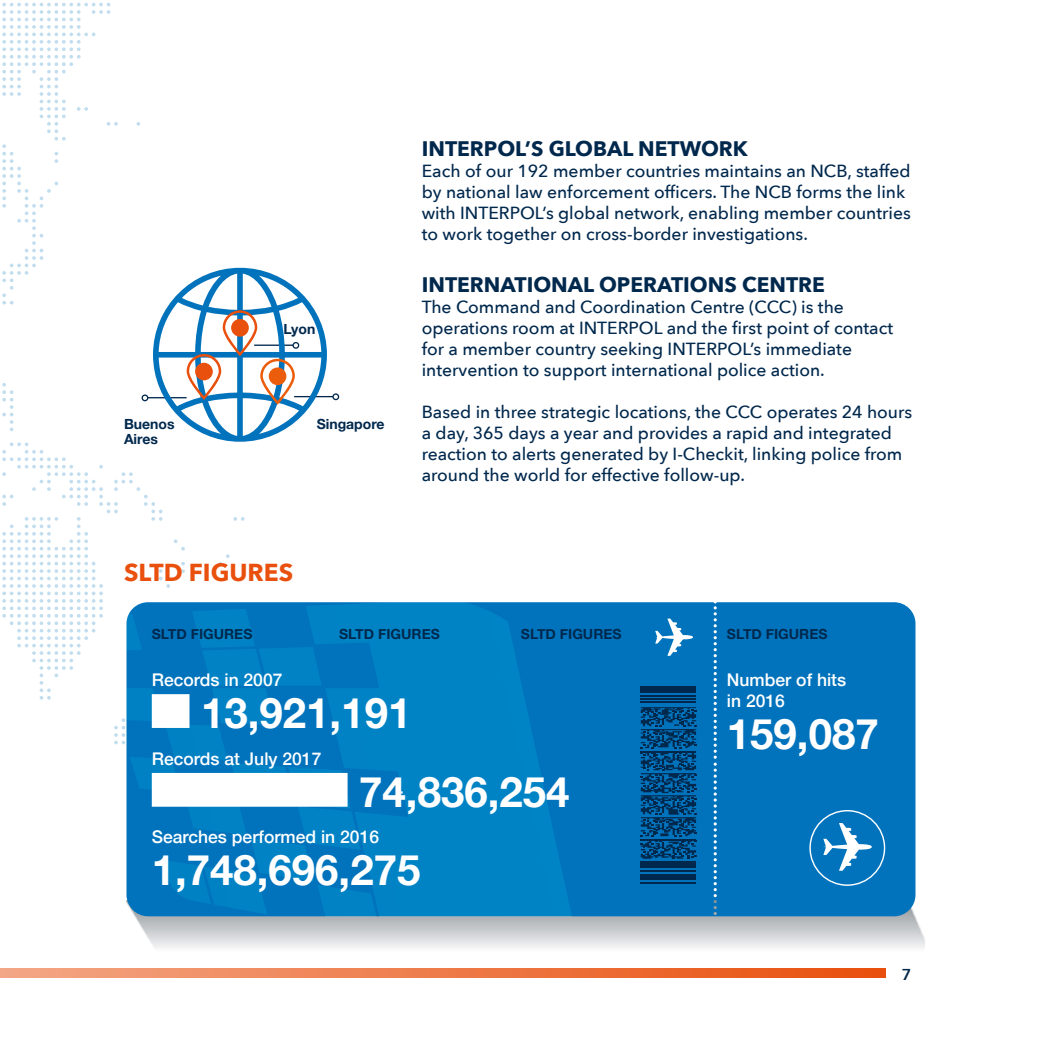
<style>
.page{position:relative;width:1042px;height:1042px;background:#fff}
.page>*{position:absolute;margin:0;border:0;box-sizing:border-box;transform-origin:0 0}
.TXT{font:700 42px "Helvetica Neue";color:#fff}
.Titre_2{font:700 24.5px "Avenir Next";color:#e9500e}
.Titre_2-2{font:700 21px "Avenir Next";color:#00284d}
.TXT-2{font:500 17.5px/21px "Avenir Next";color:#00284d}
.TXT-3{font:500 17.5px/21px "Helvetica Neue";color:#fff}
.t1{font:600 15.75px "Avenir Next";color:#00284d}
.Titre_2-3{font:700 14px "Helvetica Neue";color:#00284d}
.TXT-4{font:700 14px "Helvetica Neue";color:#00284d}
</style>
<div class="page">
<div style="left:0;top:968px;width:885px;height:10px;background:#f3a07c"></div>
<hr style="left:294px;top:396px;width:42px;height:1px;background:#00284d">
<div style="left:332px;top:393px;width:7px;height:7px;border:1px solid #00284d;border-radius:50%"></div>
<svg style="left:2px;top:3px;width:325px;height:741px"></svg>
<div style="left:269px;top:367px;width:17px;height:18px;background:#eb5d0b;border-radius:50%"></div>
<img style="left:135px;top:916px;width:789px;height:62px">
<div style="left:574px;top:602px;width:341px;height:314px;background:#0073bc"></div>
<svg style="left:126px;top:602px;width:448px;height:314px;background:#007cc1"></svg>
<svg style="left:641px;top:707px;width:55px;height:151px;background:#004c83"></svg>
<hr style="left:641px;top:751px;width:55px;height:1px;background:#00284d">
<div style="left:641px;top:686px;width:55px;height:7px;background:#00284d"></div>
<hr style="left:641px;top:695px;width:55px;height:1px;background:#00284d">
<hr style="left:641px;top:698px;width:55px;height:1px;background:#00284d">
<hr style="left:641px;top:701px;width:55px;height:1px;background:#00284d">
<div style="left:641px;top:861px;width:55px;height:7px;background:#00284d"></div>
<hr style="left:641px;top:870px;width:55px;height:1px;background:#00284d">
<hr style="left:641px;top:874px;width:55px;height:1px;background:#00284d">
<hr style="left:641px;top:876px;width:55px;height:1px;background:#00284d">
<hr style="left:641px;top:878px;width:55px;height:1px;background:#00284d">
<hr style="left:641px;top:882px;width:55px;height:1px;background:#00284d">
<svg style="left:655px;top:618px;width:38px;height:38px"></svg>
<svg style="left:823px;top:823px;width:49px;height:48px"></svg>
<div style="left:809px;top:810px;width:76px;height:76px;border:1px solid #fff;border-radius:50%"></div>
<div style="left:152px;top:694px;width:37px;height:34px;background:#fff"></div>
<div style="left:152px;top:773px;width:196px;height:34px;background:#fff;border:2px solid #fff"></div>
<p class="TXT-4" style="left:283px;top:318px;width:33px">Lyon</p>
<p class="TXT-4" style="left:124px;top:413px;width:52px">Buenos</p>
<p class="TXT-4" style="left:317px;top:413px;width:69px">Singapore</p>
<p class="TXT-4" style="left:124px;top:428px;width:35px">Aires</p>
<p class="Titre_2" style="left:124px;top:551px;width:171px">SLTD FIGURES</p>
<p class="Titre_2-2" style="left:422px;top:130px;width:327px">INTERPOL’S GLOBAL NETWORK</p>
<p class="TXT-2" style="left:422px;top:159px;width:490px">Each of our 192 member countries maintains an NCB, staffed by national law enforcement officers. The NCB forms the link with INTERPOL’s global network, enabling member countries to work together on cross-border investigations.</p>
<p class="Titre_2-2" style="left:422px;top:266px;width:405px">INTERNATIONAL OPERATIONS CENTRE</p>
<p class="TXT-2" style="left:422px;top:296px;width:473px">The Command and Coordination Centre (CCC) is the operations room at INTERPOL and the first point of contact for a member country seeking INTERPOL’s immediate intervention to support international police action.</p>
<p class="TXT-2" style="left:422px;top:401px;width:492px">Based in three strategic locations, the CCC operates 24 hours a day, 365 days a year and provides a rapid and integrated reaction to alerts generated by I-Checkit, linking police from around the world for effective follow-up.</p>
<p class="Titre_2-3" style="left:152px;top:623px;width:102px">SLTD FIGURES</p>
<p class="Titre_2-3" style="left:339px;top:623px;width:102px">SLTD FIGURES</p>
<p class="Titre_2-3" style="left:521px;top:623px;width:102px">SLTD FIGURES</p>
<p class="Titre_2-3" style="left:727px;top:623px;width:102px">SLTD FIGURES</p>
<p class="TXT-3" style="left:152px;top:668px;width:132px">Records in 2007</p>
<p class="TXT" style="left:201px;top:680px;width:212px">13,921,191</p>
<p class="TXT-3" style="left:152px;top:746px;width:171px">Records at July 2017</p>
<p class="TXT" style="left:359px;top:759px;width:212px">74,836,254</p>
<p class="TXT-3" style="left:152px;top:825px;width:229px">Searches performed in 2016</p>
<p class="TXT" style="left:152px;top:837px;width:270px">1,748,696,275</p>
<p class="TXT-3" style="left:727px;top:668px;width:121px">Number of hits in 2016</p>
<p class="TXT" style="left:727px;top:701px;width:153px">159,087</p>
<p class="t1" style="left:902px;top:961px;width:11px">7</p>
</div>
